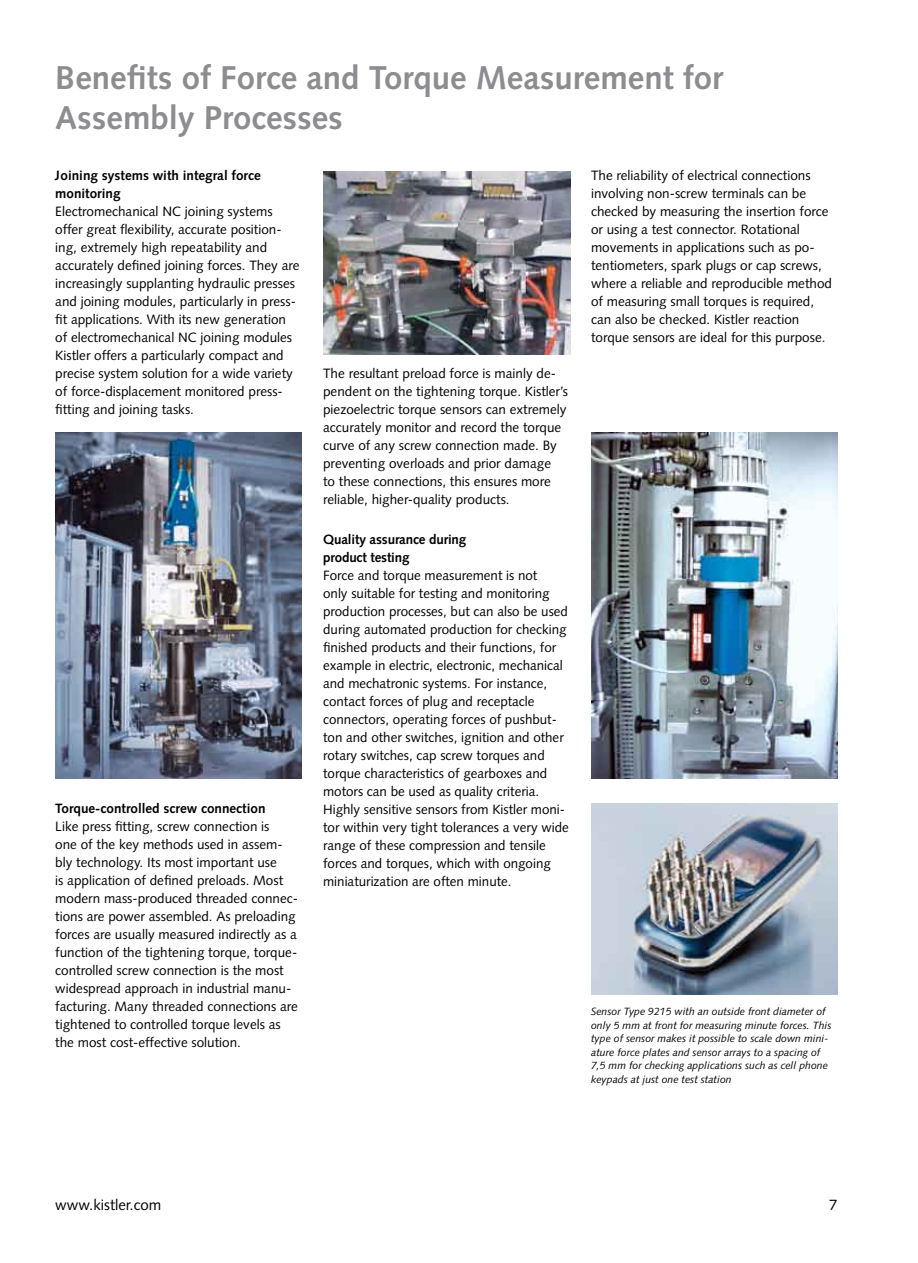
<style>
.page{position:relative;width:918px;height:1263px;background:#fff}
.page>*{position:absolute;margin:0;border:0;box-sizing:border-box;transform-origin:0 0}
.t1{font:700 33px/40.5px "Syntax LT Std";color:#8d8c90}
.t2{font:15px "Syntax LT Std";color:#000}
.t3{font:13.5px/18px "Syntax LT Std";color:#000}
.t4{font:700 13.5px/18px "Syntax LT Std";color:#000}
.t5{font:italic 10.5px/13.5px "Syntax LT Std";color:#000}
</style>
<div class="page">
<img style="left:324px;top:171px;width:246px;height:183px">
<img style="left:591px;top:804px;width:247px;height:191px">
<img style="left:591px;top:433px;width:247px;height:345px">
<img style="left:55px;top:433px;width:247px;height:345px">
<h1 class="t1" style="left:55px;top:57px;width:669px">Benefits of Force and Torque Measurement for<br>Assembly Processes</h1>
<p class="t4" style="left:55px;top:167px;width:207px">Joining systems with integral force monitoring</p>
<p class="t3" style="left:55px;top:203px;width:246px">Electromechanical NC joining systems offer great flexibility, accurate position&shy;ing, extremely high repeatability and accurately defined joining forces. They are increasingly supplanting hydraulic presses and joining modules, particularly in press&shy;fit applications. With its new generation of electromechanical NC joining modules Kistler offers a particularly compact and precise system solution for a wide variety of force-displacement monitored press&shy;fitting and joining tasks.</p>
<p class="t4" style="left:55px;top:799px;width:212px">Torque-controlled screw connection</p>
<p class="t3" style="left:55px;top:817px;width:244px">Like press fitting, screw connection is<br>one of the key methods used in assem&shy;bly technology. Its most important use<br>is application of defined preloads. Most modern mass-produced threaded connec&shy;tions are power assembled. As preloading forces are usually measured indirectly as a function of the tightening torque, torque&shy;controlled screw connection is the most widespread approach in industrial manu&shy;facturing. Many threaded connections are tightened to controlled torque levels as the most cost-effective solution.</p>
<p class="t3" style="left:323px;top:365px;width:246px">The resultant preload force is mainly de&shy;pendent on the tightening torque. Kistler’s piezoelectric torque sensors can extremely accurately monitor and record the torque curve of any screw connection made. By preventing overloads and prior damage<br>to these connections, this ensures more reliable, higher-quality products.</p>
<p class="t4" style="left:323px;top:530px;width:145px">Quality assurance during product testing</p>
<p class="t3" style="left:323px;top:566px;width:247px">Force and torque measurement is not<br>only suitable for testing and monitoring production processes, but can also be used during automated production for checking finished products and their functions, for example in electric, electronic, mechanical and mechatronic systems. For instance, contact forces of plug and receptacle connectors, operating forces of pushbut&shy;ton and other switches, ignition and other rotary switches, cap screw torques and torque characteristics of gearboxes and motors can be used as quality criteria.<br>Highly sensitive sensors from Kistler moni&shy;tor within very tight tolerances a very wide range of these compression and tensile forces and torques, which with ongoing miniaturization are often minute.</p>
<p class="t3" style="left:591px;top:167px;width:243px">The reliability of electrical connections involving non-screw terminals can be checked by measuring the insertion force or using a test connector. Rotational movements in applications such as po&shy;tentiometers, spark plugs or cap screws, where a reliable and reproducible method of measuring small torques is required, can also be checked. Kistler reaction torque sensors are ideal for this purpose.</p>
<p class="t5" style="left:591px;top:1005px;width:242px">Sensor Type 9215 with an outside front diameter of only 5 mm at front for measuring minute forces. This type of sensor makes it possible to scale down mini&shy;ature force plates and sensor arrays to a spacing of 7,5 mm for checking applications such as cell phone keypads at just one test station</p>
<p class="t2" style="left:55px;top:1196px;width:108px">www.kistler.com</p>
<p class="t2" style="left:829px;top:1196px;width:10px">7</p>
</div>
